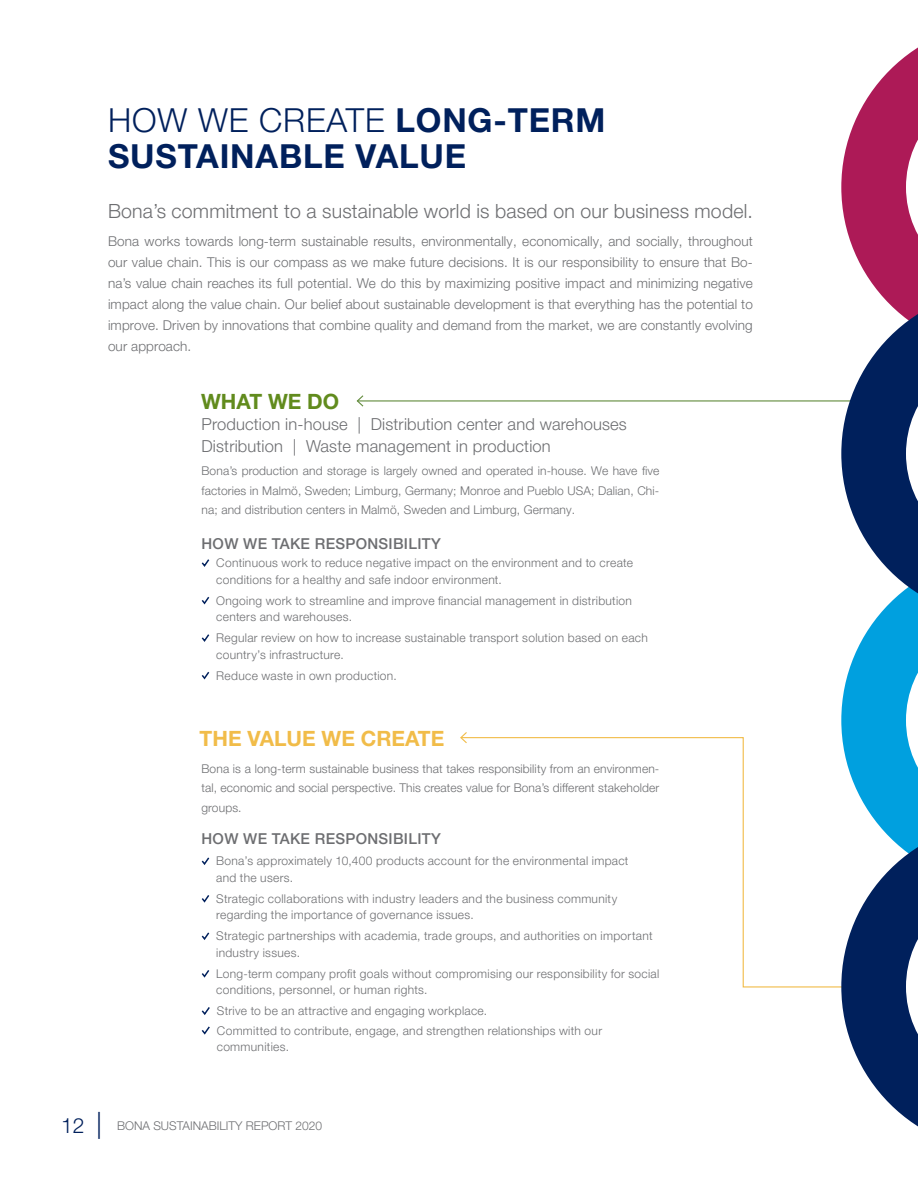
<style>
.page{position:relative;width:918px;height:1188px;background:#fff}
.page>*{position:absolute;margin:0;border:0;box-sizing:border-box;transform-origin:0 0}
.t1{font:700 33px/36px "Helvetica Neue LT Pro";letter-spacing:.025em;color:#00205c}
.t2{font:700 21px "Helvetica Neue LT Pro";color:#f1bc49}
.t3{font:700 21px "Helvetica Neue LT Pro";color:#618b1d}
.t4{font:300 21px "Helvetica Neue LT Pro";color:#00205c}
.t5{font:300 19.5px "Helvetica Neue LT Pro";letter-spacing:.01em;color:#6d6e71}
.t6{font:300 16.5px/22.5px "Helvetica Neue LT Pro";letter-spacing:.01em;color:#6d6e71}
.t7{font:500 15px "Helvetica Neue LT Pro";letter-spacing:.02em;color:#6d6e71}
.t8{font:300 13.5px/21px "Helvetica Neue LT Pro";letter-spacing:.01em;color:#6d6e71;text-align:justify}
.t9{font:300 12px/16.5px "Helvetica Neue LT Pro";letter-spacing:.025em;color:#6d6e71}
.t10{font:300 12px "Helvetica Neue LT Pro";color:#6d6e71}
.s1{font-weight:300}
.s2{font-size:27px}
</style>
<div class="page">
<hr style="left:357px;top:400px;width:495px;height:2px;background:#638c3d">
<svg style="left:356px;top:395px;width:9px;height:12px"></svg>
<svg style="left:201px;top:559px;width:9px;height:8px"></svg>
<svg style="left:201px;top:596px;width:9px;height:9px"></svg>
<svg style="left:201px;top:634px;width:9px;height:8px"></svg>
<svg style="left:201px;top:671px;width:9px;height:9px"></svg>
<svg style="left:468px;top:737px;width:373px;height:251px"></svg>
<svg style="left:460px;top:732px;width:8px;height:12px"></svg>
<svg style="left:201px;top:857px;width:9px;height:8px"></svg>
<svg style="left:201px;top:895px;width:9px;height:8px"></svg>
<svg style="left:201px;top:932px;width:9px;height:8px"></svg>
<svg style="left:201px;top:970px;width:9px;height:8px"></svg>
<svg style="left:201px;top:1007px;width:9px;height:8px"></svg>
<svg style="left:201px;top:1026px;width:9px;height:9px"></svg>
<svg style="left:841px;top:47px;width:77px;height:1080px"></svg>
<h1 class="t1" style="left:108px;top:101px;width:499px"><span class="s1">HOW WE CREATE</span> LONG-TERM<br>SUSTAINABLE VALUE</h1>
<h3 class="t5" style="left:108px;top:199px;width:646px">Bona’s commitment to a sustainable world is based on our business model.</h3>
<p class="t8" style="left:108px;top:231px;width:646px">Bona works towards long-term sustainable results, environmentally, economically, and socially, throughout our value chain. This is our compass as we make future decisions. It is our responsibility to ensure that Bo&shy;na’s value chain reaches its full potential. We do this by maximizing positive impact and minimizing negative impact along the value chain. Our belief about sustainable development is that everything has the potential to improve. Driven by innovations that combine quality and demand from the market, we are constantly evolving our approach.</p>
<h2 class="t3" style="left:201px;top:389px;width:140px">WHAT WE DO</h2>
<h3 class="t6" style="left:202px;top:412px;width:427px">Production in-house | Distribution center and warehouses<br>Distribution | Waste management in production</h3>
<p class="t9" style="left:202px;top:461px;width:459px;line-height:19.5px;text-align:justify">Bona’s production and storage is largely owned and operated in-house. We have five factories in Malmö, Sweden; Limburg, Germany; Monroe and Pueblo USA; Dalian, Chi&shy;na; and distribution centers in Malmö, Sweden and Limburg, Germany.</p>
<p class="t7" style="left:202px;top:534px;width:241px">HOW WE TAKE RESPONSIBILITY</p>
<p class="t9" style="left:216px;top:554px;width:418px">Continuous work to reduce negative impact on the environment and to create conditions for a healthy and safe indoor environment.</p>
<p class="t9" style="left:216px;top:592px;width:417px">Ongoing work to streamline and improve financial management in distribution centers and warehouses.</p>
<p class="t9" style="left:216px;top:629px;width:433px">Regular review on how to increase sustainable transport solution based on each country’s infrastructure.</p>
<p class="t9" style="left:216px;top:667px;width:182px">Reduce waste in own production.</p>
<h2 class="t2" style="left:200px;top:725px;width:246px">THE VALUE WE CREATE</h2>
<p class="t9" style="left:202px;top:759px;width:459px;line-height:19.5px;text-align:justify">Bona is a long-term sustainable business that takes responsibility from an environmen&shy;tal, economic and social perspective. This creates value for Bona’s different stakeholder groups.</p>
<p class="t7" style="left:202px;top:830px;width:241px">HOW WE TAKE RESPONSIBILITY</p>
<p class="t9" style="left:216px;top:853px;width:414px">Bona’s approximately 10,400 products account for the environmental impact and the users.</p>
<p class="t9" style="left:216px;top:890px;width:403px">Strategic collaborations with industry leaders and the business community regarding the importance of governance issues.</p>
<p class="t9" style="left:216px;top:928px;width:438px">Strategic partnerships with academia, trade groups, and authorities on important industry issues.</p>
<p class="t9" style="left:216px;top:965px;width:445px">Long-term company profit goals without compromising our responsibility for social conditions, personnel, or human rights.</p>
<p class="t9" style="left:217px;top:1001px;width:387px;line-height:19.5px">Strive to be an attractive and engaging workplace.<br>Committed to contribute, engage, and strengthen relationships with our</p>
<p class="t9" style="left:217px;top:1039px;width:74px">communities.</p>
<h2 class="t4" style="left:61px;top:1112px;width:43px">12 <span class="s2">|</span></h2>
<p class="t10" style="left:117px;top:1118px;width:207px">BONA SUSTAINABILITY REPORT 2020</p>
</div>
